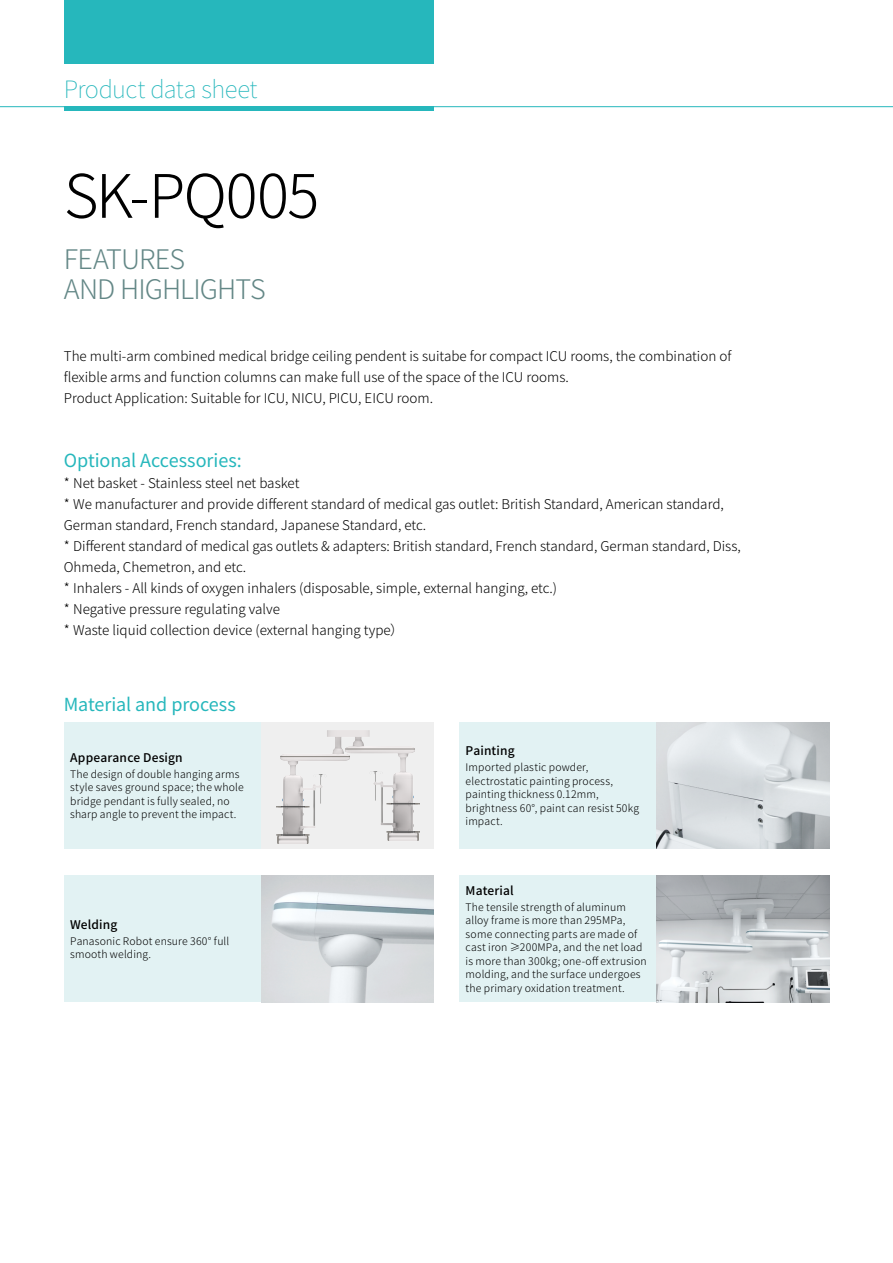
<style>
.page{position:relative;width:893px;height:1263px;background:#fff}
.page>*{position:absolute;margin:0;border:0;box-sizing:border-box;transform-origin:0 0}
.t1{font:300 60px "Noto Sans CJ Ksc";letter-spacing:-.03em;color:#000}
.t2{font:300 27px/30px "Noto Sans CJ Ksc";letter-spacing:-.035em;color:#638786}
.t3{font:100 24px "Noto Sans CJ Ksc";color:#26b7bc}
.t4{font:18px "Noto Sans CJ Ksc";letter-spacing:-.005em;color:#26b7bc}
.t5{font:300 13.5px/21px "Noto Sans CJ Ksc";color:#000}
.t6{font:500 12px "Noto Sans CJ Ksc";letter-spacing:.01em;color:#000}
.t7{font:300 10.5px/13.5px "Noto Sans CJ Ksc";letter-spacing:.015em;color:#000}
</style>
<div class="page">
<hr style="left:0;top:106px;width:893px;height:1px;background:#26b7bc">
<div style="left:64px;top:0;width:370px;height:64px;background:#26b7bc"></div>
<hr style="left:64px;top:107px;width:370px;height:4px;background:#26b7bc">
<div style="left:64px;top:722px;width:197px;height:127px;background:#e2f2f3"></div>
<div style="left:261px;top:722px;width:173px;height:127px;background:#efefef"></div>
<img style="left:276px;top:730px;width:143px;height:114px">
<div style="left:64px;top:875px;width:197px;height:127px;background:#e2f2f3"></div>
<img style="left:261px;top:875px;width:173px;height:127px">
<div style="left:459px;top:722px;width:198px;height:127px;background:#e2f2f3"></div>
<img style="left:657px;top:722px;width:172px;height:127px">
<div style="left:459px;top:875px;width:198px;height:127px;background:#e2f2f3"></div>
<img style="left:657px;top:875px;width:172px;height:127px">
<h3 class="t3" style="left:64px;top:75px;width:195px">Product data sheet</h3>
<h1 class="t1" style="left:64px;top:162px;width:257px">SK-PQ005</h1>
<h2 class="t2" style="left:64px;top:245px;width:200px">Features<br>and High lights</h2>
<p class="t5" style="left:64px;top:345px;width:669px">The multi-arm combined medical bridge ceiling pendent is suitabe for compact I CU rooms, the combination of flexible arms and function columns can make full use of the space of the I CU rooms.<br>Product Application: Suitable for ICU, NICU, PICU, EICU room.</p>
<h3 class="t4" style="left:64px;top:451px;width:179px">Optional Accessories:</h3>
<p class="t5" style="left:64px;top:473px;width:679px">* N et basket - Stainless steel net basket<br>* We manufacturer and provide different standard of medical gas outlet: British Standard, American standard, German standard, French standard, Japanese Standard, etc.<br>* Different standard of medical gas outlets &amp; adapters: British standard, French standard, German standard, Diss, Ohmeda, Chemetron, and etc.<br>* I nhalers - All kinds of oxygen inhalers (disposable, simple, external hanging, etc.)<br>* N egative pressure regulating valve<br>* Waste liquid collection device (external hanging type）</p>
<h3 class="t4" style="left:64px;top:694px;width:174px">Material and process</h3>
<p class="t6" style="left:70px;top:751px;width:114px">Appearance Design</p>
<p class="t7" style="left:70px;top:767px;width:175px">The design of double hanging arms style saves ground space; the whole bridge pendant is fully sealed, no sharp angle to prevent the impact.</p>
<p class="t6" style="left:70px;top:918px;width:49px">Welding</p>
<p class="t7" style="left:70px;top:934px;width:161px">Panasonic Robot ensure 360° full smooth welding.</p>
<p class="t6" style="left:466px;top:744px;width:51px">Painting</p>
<p class="t7" style="left:466px;top:761px;width:175px">I mported plastic powder, electrostatic painting process, painting thickness 0.12mm, brightness 60°, paint can resist 50kg impact.</p>
<p class="t6" style="left:466px;top:884px;width:50px">Material</p>
<p class="t7" style="left:466px;top:900px;width:183px">The tensile strength of aluminum alloy frame is more than 295MPa, some connecting parts are made of cast iron ≥200MPa, and the net load is more than 300kg; one-off extrusion molding, and the surface undergoes the primary oxidation treatment.</p>
</div>
